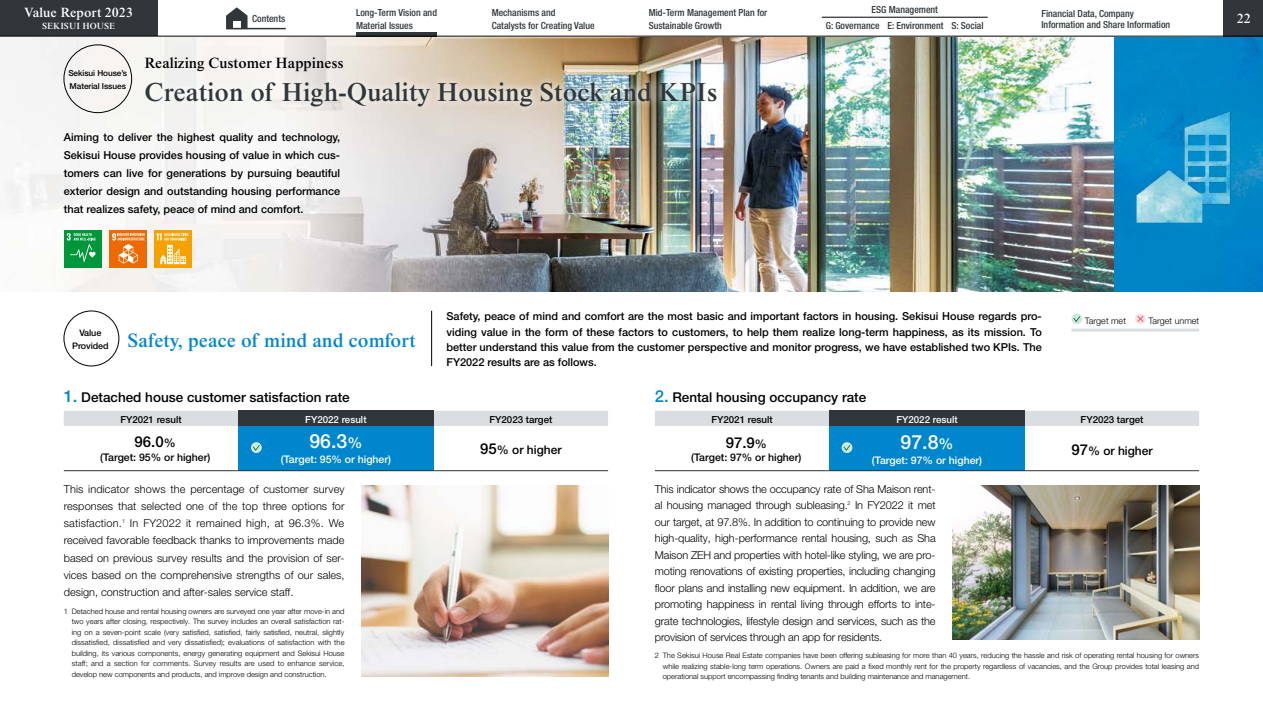
<style>
.page{position:relative;width:1263px;height:711px;background:#fff}
.page>*{position:absolute;margin:0;border:0;box-sizing:border-box;transform-origin:0 0}
.t1{font:500 26.25px "Times NRMT Pro";color:#30363a}
.t2{font:500 19.5px "Times NRMT Pro";color:#0086cd}
.t3{font:500 19.5px "Helvetica Neue LT Pro";color:#fff}
.t4{font:500 15px "Times NRMT Pro";color:#000}
.t5{font:500 15px "Helvetica Neue LT Pro";color:#000}
.t6{font:500 13.5px "Helvetica Neue LT Pro";color:#000}
.t7{font:500 13.5px "Times NRMT Pro";color:#fff}
.t8{font:500 12px "Helvetica Neue LT Pro";color:#000}
.t9{font:300 10.95px/16.5px "Helvetica Neue LT Pro";letter-spacing:-.015em;color:#000;text-align:justify}
.t10{font:500 10.95px/18px "Helvetica Neue LT Pro";color:#000;text-align:justify}
.t11{font:500 10.5px "Helvetica Neue LT Pro";color:#000}
.t12{font:500 10.5px "Helvetica Neue LT Pro";color:#fff}
.t13{font:500 condensed 9.75px/12.8px "Helvetica Neue LT Pro";color:#30363a}
.t14{font:500 9.75px "Helvetica Neue LT Pro";color:#000}
.t15{font:500 9.75px "Helvetica Neue LT Pro";color:#fff}
.t16{font:300 9px "Helvetica Neue LT Pro";color:#000}
.t17{font:500 9px/13.5px "Helvetica Neue LT Pro";letter-spacing:-.01em;color:#000;text-align:center}
.t18{font:500 9px "Times NRMT Pro";color:#fff}
.t19{font:500 8.25px/13.5px "Helvetica Neue LT Pro";letter-spacing:-.01em;color:#000}
.t20{font:300 7.5px/10.5px "Helvetica Neue LT Pro";color:#000;text-align:justify}
.s1{font-size:16.5px;color:#0086cd}
.s2{font-size:12px}
.s3{font-size:15px}
</style>
<div class="page">
<img style="left:0;top:37px;width:1114px;height:254px">
<div style="left:1114px;top:37px;width:149px;height:254px;background:#0084c6"></div>
<img style="left:1116px;top:88px;width:147px;height:146px">
<svg style="left:356px;top:32px;width:81px;height:4px"></svg>
<div style="left:0;top:0;width:157px;height:36px;background:#30363a"></div>
<div style="left:1224px;top:0;width:39px;height:36px;background:#30363a"></div>
<hr style="left:822px;top:17px;width:166px;height:1px;background:#000">
<svg style="left:226px;top:7px;width:22px;height:21px"></svg>
<svg style="left:233px;top:22px;width:7px;height:6px"></svg>
<hr style="left:226px;top:28px;width:60px;height:1px;background:#30363a">
<hr style="left:0;top:36px;width:1263px;height:1px;background:#000">
<img style="left:139px;top:74px;width:585px;height:39px">
<div style="left:64px;top:230px;width:38px;height:37px;background:#00973b"></div>
<svg style="left:67px;top:233px;width:29px;height:29px"></svg>
<div style="left:109px;top:230px;width:38px;height:37px;background:#ed6a02"></div>
<svg style="left:112px;top:233px;width:33px;height:30px"></svg>
<div style="left:154px;top:230px;width:38px;height:37px;background:#f5a200"></div>
<svg style="left:156px;top:233px;width:32px;height:31px"></svg>
<div style="left:64px;top:411px;width:544px;height:14px;background:#dadee0"></div>
<div style="left:238px;top:410px;width:196px;height:15px;background:#30363a"></div>
<div style="left:238px;top:425px;width:196px;height:45px;background:#0086cd"></div>
<hr style="left:64px;top:470px;width:174px;height:1px;background:#30363a">
<hr style="left:238px;top:470px;width:196px;height:1px;background:#30363a">
<hr style="left:434px;top:470px;width:174px;height:1px;background:#30363a">
<div style="left:655px;top:411px;width:544px;height:14px;background:#dadee0"></div>
<div style="left:829px;top:410px;width:196px;height:15px;background:#30363a"></div>
<div style="left:829px;top:425px;width:196px;height:45px;background:#0086cd"></div>
<hr style="left:655px;top:470px;width:174px;height:1px;background:#30363a">
<hr style="left:829px;top:470px;width:196px;height:1px;background:#30363a">
<hr style="left:1025px;top:470px;width:174px;height:1px;background:#30363a">
<svg style="left:251px;top:442px;width:11px;height:10px"></svg>
<svg style="left:252px;top:443px;width:9px;height:8px"></svg>
<svg style="left:841px;top:442px;width:11px;height:10px"></svg>
<svg style="left:843px;top:443px;width:8px;height:8px"></svg>
<img style="left:361px;top:485px;width:247px;height:191px">
<img style="left:952px;top:485px;width:247px;height:154px">
<div style="left:64px;top:310px;width:55px;height:56px;border:1px solid #000;border-radius:50%"></div>
<hr style="left:431px;top:310px;width:1px;height:56px;background:#000">
<div style="left:64px;top:45px;width:68px;height:68px;border:1px solid #000;border-radius:50%"></div>
<hr style="left:1071px;top:328px;width:128px;height:3px;background:#dadee0">
<div style="left:1071px;top:313px;width:11px;height:11px;background:#d2e7dc;border-radius:50%"></div>
<svg style="left:1072px;top:315px;width:9px;height:8px"></svg>
<div style="left:1135px;top:313px;width:11px;height:11px;background:#fbe3e3;border-radius:50%"></div>
<svg style="left:1136px;top:314px;width:8px;height:9px"></svg>
<h3 class="t7" style="left:24px;top:4px;width:110px">Value Report 2023</h3>
<p class="t18" style="left:42px;top:21px;width:75px">SEKISUI HOUSE</p>
<p class="t19" style="left:68px;top:66px;width:60px">Sekisui House’s<br>Material Issues</p>
<h3 class="t13" style="left:252px;top:12px;width:35px">Contents</h3>
<h3 class="t4" style="left:145px;top:54px;width:201px">Realizing Customer Happiness</h3>
<h3 class="t13" style="left:871px;top:3px;width:68px">ESG Management</h3>
<h3 class="t13" style="left:356px;top:6px;width:82px">Long-Term Vision and<br>Material Issues</h3>
<h3 class="t13" style="left:1041px;top:7px;width:130px;line-height:11.2px">Financial Data, Company<br>Information and Share Information</h3>
<h3 class="t7" style="left:1237px;top:10px;width:16px">22</h3>
<h3 class="t13" style="left:492px;top:6px;width:104px">Mechanisms and<br>Catalysts for Creating Value</h3>
<h3 class="t13" style="left:649px;top:6px;width:120px">Mid-Term Management Plan for<br>Sustainable Growth</h3>
<h3 class="t13" style="left:826px;top:19px;width:159px">G: Governance E: Environment S: Social</h3>
<h1 class="t1" style="left:145px;top:76px;width:574px">Creation of High-Quality Housing Stock and KPIs</h1>
<p class="t10" style="left:64px;top:128px;width:278px">Aiming to deliver the highest quality and technology, Sekisui House provides housing of value in which cus&shy;tomers can live for generations by pursuing beautiful exterior design and outstanding housing performance that realizes safety, peace of mind and comfort.</p>
<p class="t17" style="left:72px;top:325px;width:38px">Value<br>Provided</p>
<h2 class="t2" style="left:128px;top:328px;width:290px">Safety, peace of mind and comfort</h2>
<p class="t10" style="left:446px;top:308px;width:597px;line-height:15.3px">Safety, peace of mind and comfort are the most basic and important factors in housing. Sekisui House regards pro&shy;viding value in the form of these factors to customers, to help them realize long-term happiness, as its mission. To better understand this value from the customer perspective and monitor progress, we have established two KPIs. The FY2022 results are as follows.</p>
<h3 class="t6" style="left:64px;top:388px;width:287px"><span class="s1">1.</span> Detached house customer satisfaction rate</h3>
<h3 class="t6" style="left:655px;top:388px;width:213px"><span class="s1">2.</span> Rental housing occupancy rate</h3>
<p class="t16" style="left:1085px;top:315px;width:43px">Target met</p>
<p class="t16" style="left:1148px;top:315px;width:52px">Target unmet</p>
<h3 class="t14" style="left:120px;top:413px;width:63px">FY2021 result</h3>
<h3 class="t15" style="left:305px;top:413px;width:63px">FY2022 result</h3>
<h3 class="t14" style="left:489px;top:413px;width:64px">FY2023 target</h3>
<h3 class="t5" style="left:135px;top:432px;width:43px">96.0<span class="s2">%</span></h3>
<h3 class="t11" style="left:100px;top:450px;width:112px">(Target: 95% or higher)</h3>
<h2 class="t3" style="left:309px;top:429px;width:54px">96.3<span class="s3">%</span></h2>
<h3 class="t12" style="left:281px;top:453px;width:112px">(Target: 95% or higher)</h3>
<h3 class="t8" style="left:480px;top:442px;width:83px"><span class="s3">95</span>% or higher</h3>
<h3 class="t14" style="left:711px;top:413px;width:63px">FY2021 result</h3>
<h3 class="t15" style="left:896px;top:413px;width:63px">FY2022 result</h3>
<h3 class="t14" style="left:1080px;top:413px;width:64px">FY2023 target</h3>
<h3 class="t5" style="left:726px;top:433px;width:43px">97.9<span class="s2">%</span></h3>
<h3 class="t11" style="left:691px;top:451px;width:112px">(Target: 97% or higher)</h3>
<h2 class="t3" style="left:900px;top:430px;width:54px">97.8<span class="s3">%</span></h2>
<h3 class="t12" style="left:872px;top:453px;width:112px">(Target: 97% or higher)</h3>
<h3 class="t8" style="left:1071px;top:443px;width:83px"><span class="s3">97</span>% or higher</h3>
<p class="t9" style="left:64px;top:479px;width:282px;line-height:17.2px">This indicator shows the percentage of customer survey responses that selected one of the top three options for satisfaction.<sup>1</sup> In FY2022 it remained high, at 96.3%. We received favorable feedback thanks to improvements made based on previous survey results and the provision of ser&shy;vices based on the comprehensive strengths of our sales, design, construction and after-sales service staff.</p>
<p class="t9" style="left:655px;top:480px;width:282px">This indicator shows the occupancy rate of Sha Maison rent&shy;al housing managed through subleasing.<sup>2</sup> In FY2022 it met our target, at 97.8%. In addition to continuing to provide new high-quality, high-performance rental housing, such as Sha Maison ZEH and properties with hotel-like styling, we are pro&shy;moting renovations of existing properties, including changing floor plans and installing new equipment. In addition, we are promoting happiness in rental living through efforts to inte&shy;grate technologies, lifestyle design and services, such as the provision of services through an app for residents.</p>
<p class="t20" style="left:72px;top:605px;width:274px;text-indent:-8px">1 Detached house and rental housing owners are surveyed one year after move-in and two years after closing, respectively. The survey includes an overall satisfaction rat&shy;ing on a seven-point scale (very satisfied, satisfied, fairly satisfied, neutral, slightly dissatisfied, dissatisfied and very dissatisfied); evaluations of satisfaction with the building, its various components, energy generating equipment and Sekisui House staff; and a section for comments. Survey results are used to enhance service, develop new components and products, and improve design and construction.</p>
<p class="t20" style="left:663px;top:649px;width:538px;text-indent:-8px">2 The Sekisui House Real Estate companies have been offering subleasing for more than 40 years, reducing the hassle and risk of operating rental housing for owners while realizing stable-long term operations. Owners are paid a fixed monthly rent for the property regardless of vacancies, and the Group provides total leasing and operational support encompassing finding tenants and building maintenance and management.</p>
</div>
